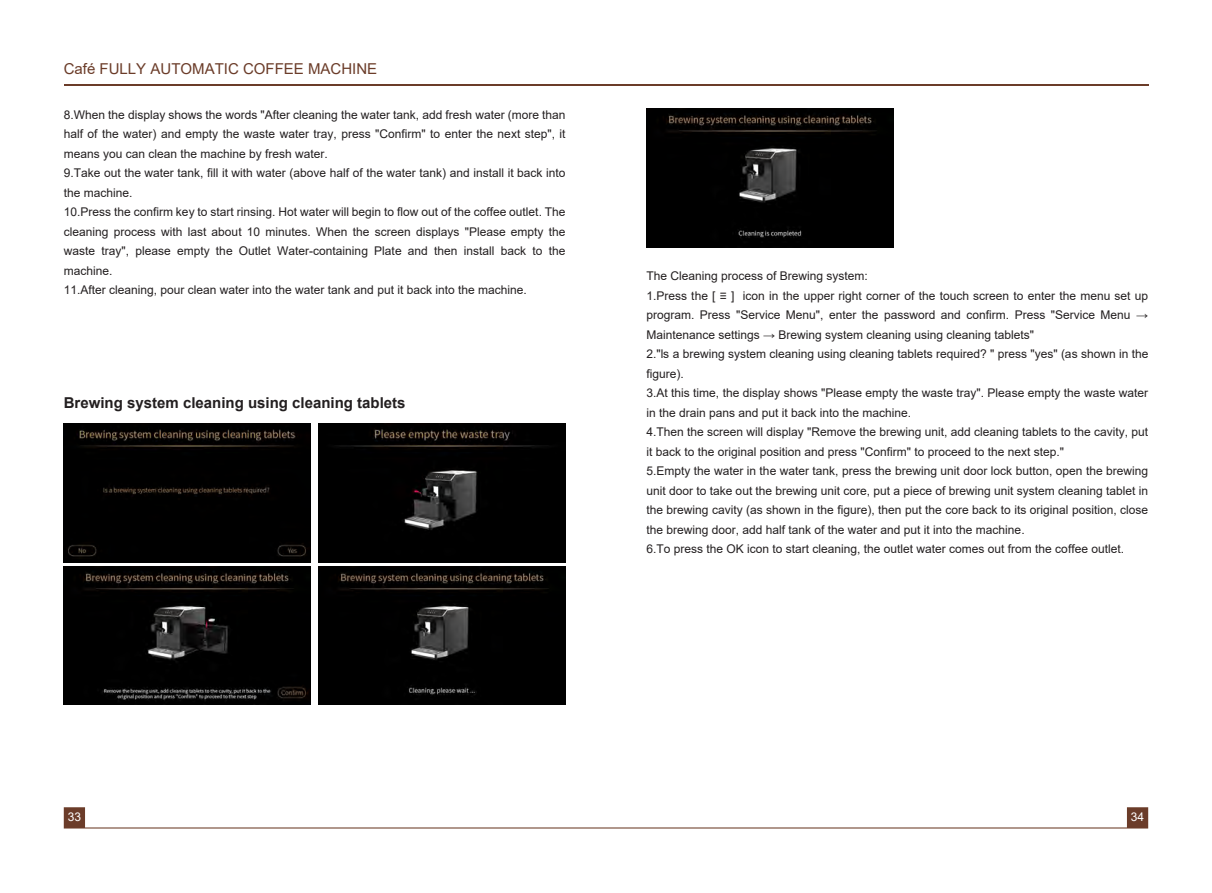
<style>
.page{position:relative;width:1212px;height:893px;background:#fff}
.page>*{position:absolute;margin:0;border:0;box-sizing:border-box;transform-origin:0 0}
.t1{font:700 15px "Arial";color:#231f20}
.t2{font:15px "Arial";color:#6b3c29}
.t3{font:12px/19.5px "Arial";color:#231f20}
.t4{font:12px "Arial";color:#fff}
</style>
<div class="page">
<hr style="left:64px;top:84px;width:1084px;height:1px;background:#6b3c29">
<svg style="left:64px;top:807px;width:1084px;height:21px"></svg>
<img style="left:319px;top:423px;width:247px;height:139px">
<img style="left:64px;top:423px;width:246px;height:139px">
<img style="left:64px;top:566px;width:246px;height:139px">
<img style="left:646px;top:108px;width:247px;height:139px">
<img style="left:319px;top:566px;width:247px;height:139px">
<p class="t2" style="left:64px;top:58px;width:315px">Café FULLY AUTOMATIC COFFEE MACHINE</p>
<p class="t3" style="left:64px;top:105px;width:503px">8.When the display shows the words "After cleaning the water tank, add fresh water (more than half of the water) and empty the waste water tray, press "Confirm" to enter the next step", it means you can clean the machine by fresh water.<br>9.Take out the water tank, fill it with water (above half of the water tank) and install it back into the machine.<br>10.Press the confirm key to start rinsing. Hot water will begin to flow out of the coffee outlet. The cleaning process with last about 10 minutes. When the screen displays "Please empty the waste tray", please empty the Outlet Water-containing Plate and then install back to the machine.<br>11.After cleaning, pour clean water into the water tank and put it back into the machine.</p>
<p class="t1" style="left:64px;top:393px;width:343px">Brewing system cleaning using cleaning tablets</p>
<p class="t3" style="left:646px;top:266px;width:503px">The Cleaning process of Brewing system:<br>1.Press the [ ≡ ] icon in the upper right corner of the touch screen to enter the menu set up program. Press "Service Menu", enter the password and confirm. Press "Service Menu → Maintenance settings → Brewing system cleaning using cleaning tablets"<br>2."ls a brewing system cleaning using cleaning tablets required? " press "yes" (as shown in the figure).<br>3.At this time, the display shows "Please empty the waste tray". Please empty the waste water in the drain pans and put it back into the machine.<br>4.Then the screen will display "Remove the brewing unit, add cleaning tablets to the cavity, put it back to the original position and press "Confirm" to proceed to the next step."<br>5.Empty the water in the water tank, press the brewing unit door lock button, open the brewing unit door to take out the brewing unit core, put a piece of brewing unit system cleaning tablet in the brewing cavity (as shown in the figure), then put the core back to its original position, close the brewing door, add half tank of the water and put it into the machine.<br>6.To press the OK icon to start cleaning, the outlet water comes out from the coffee outlet.</p>
<p class="t4" style="left:68px;top:809px;width:15px">33</p>
<p class="t4" style="left:1131px;top:809px;width:15px">34</p>
</div>
